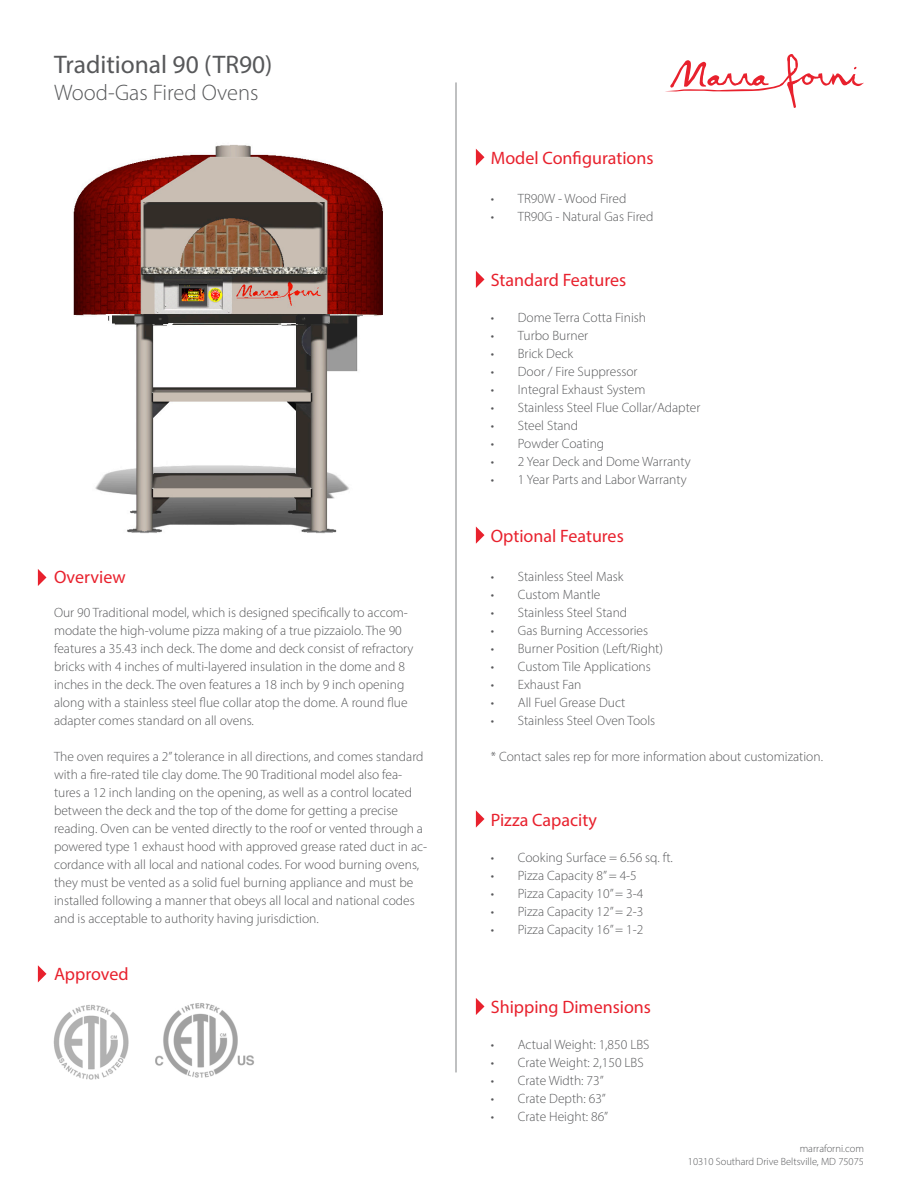
<style>
.page{position:relative;width:918px;height:1188px;background:#fff}
.page>*{position:absolute;margin:0;border:0;box-sizing:border-box;transform-origin:0 0}
.t1{font:25.5px "Myriad Pro";color:#57585a}
.t2{font:300 22.5px "Myriad Pro";color:#57585a}
.Sub_Paragraph_Header{font:18px "Myriad Pro";color:#e8212d}
.Sub_Paragraph{font:300 13.5px/18px "Myriad Pro";color:#57585a}
.t3{font:300 10.5px "Myriad Pro";color:#57585a}
</style>
<div class="page">
<svg style="left:665px;top:54px;width:199px;height:54px"></svg>
<svg style="left:38px;top:569px;width:8px;height:17px"></svg>
<svg style="left:38px;top:965px;width:8px;height:17px"></svg>
<svg style="left:476px;top:149px;width:8px;height:17px"></svg>
<svg style="left:476px;top:527px;width:8px;height:17px"></svg>
<svg style="left:476px;top:271px;width:8px;height:17px"></svg>
<svg style="left:476px;top:810px;width:8px;height:18px"></svg>
<svg style="left:476px;top:998px;width:8px;height:17px"></svg>
<hr style="left:456px;top:82px;width:1px;height:990px;background:#808285">
<img style="left:53px;top:1003px;width:201px;height:77px">
<img style="left:73px;top:145px;width:310px;height:389px">
<p class="t1" style="left:54px;top:49px;width:220px">Traditional 90 (TR90)</p>
<p class="t2" style="left:54px;top:79px;width:206px">Wood-Gas Fired Ovens</p>
<p class="Sub_Paragraph_Header" style="left:54px;top:565px;width:73px">Overview</p>
<p class="Sub_Paragraph" style="left:54px;top:603px;width:361px">Our 90 Traditional model, which is designed specifically to accom&shy;modate the high-volume pizza making of a true pizzaiolo. The 90 features a 35.43 inch deck. The dome and deck consist of refractory bricks with 4 inches of multi-layered insulation in the dome and 8 inches in the deck. The oven features a 18 inch by 9 inch opening along with a stainless steel flue collar atop the dome. A round flue adapter comes standard on all ovens.</p>
<p class="Sub_Paragraph" style="left:54px;top:747px;width:375px">The oven requires a 2” tolerance in all directions, and comes standard with a fire-rated tile clay dome. The 90 Traditional model also fea&shy;tures a 12 inch landing on the opening, as well as a control located between the deck and the top of the dome for getting a precise reading. Oven can be vented directly to the roof or vented through a powered type 1 exhaust hood with approved grease rated duct in ac&shy;cordance with all local and national codes. For wood burning ovens, they must be vented as a solid fuel burning appliance and must be installed following a manner that obeys all local and national codes and is acceptable to authority having jurisdiction.</p>
<p class="Sub_Paragraph_Header" style="left:54px;top:963px;width:76px">Approved</p>
<p class="Sub_Paragraph_Header" style="left:491px;top:147px;width:164px">Model Configurations</p>
<p class="Sub_Paragraph" style="left:491px;top:190px;width:137px">• TR90W - Wood Fired</p>
<p class="Sub_Paragraph" style="left:491px;top:208px;width:164px">• TR90G - Natural Gas Fired</p>
<p class="Sub_Paragraph_Header" style="left:491px;top:269px;width:137px">Standard Features</p>
<p class="Sub_Paragraph" style="left:491px;top:308px;width:157px">• Dome Terra Cotta Finish</p>
<p class="Sub_Paragraph" style="left:491px;top:326px;width:99px">• Turbo Burner</p>
<p class="Sub_Paragraph" style="left:491px;top:344px;width:84px">• Brick Deck</p>
<p class="Sub_Paragraph" style="left:491px;top:362px;width:148px">• Door / Fire Suppressor</p>
<p class="Sub_Paragraph" style="left:491px;top:380px;width:156px">• Integral Exhaust System</p>
<p class="Sub_Paragraph" style="left:491px;top:398px;width:211px">• Stainless Steel Flue Collar/Adapter</p>
<p class="Sub_Paragraph" style="left:491px;top:416px;width:89px">• Steel Stand</p>
<p class="Sub_Paragraph" style="left:491px;top:434px;width:115px">• Powder Coating</p>
<p class="Sub_Paragraph" style="left:491px;top:452px;width:201px">• 2 Year Deck and Dome Warranty</p>
<p class="Sub_Paragraph" style="left:491px;top:470px;width:197px">• 1 Year Parts and Labor Warranty</p>
<p class="Sub_Paragraph_Header" style="left:491px;top:525px;width:134px">Optional Features</p>
<p class="Sub_Paragraph" style="left:491px;top:568px;width:134px">• Stainless Steel Mask</p>
<p class="Sub_Paragraph" style="left:491px;top:586px;width:111px">• Custom Mantle</p>
<p class="Sub_Paragraph" style="left:491px;top:604px;width:138px">• Stainless Steel Stand</p>
<p class="Sub_Paragraph" style="left:491px;top:622px;width:159px">• Gas Burning Accessories</p>
<p class="Sub_Paragraph" style="left:491px;top:640px;width:174px">• Burner Position (Left/Right)</p>
<p class="Sub_Paragraph" style="left:491px;top:658px;width:162px">• Custom Tile Applications</p>
<p class="Sub_Paragraph" style="left:491px;top:676px;width:92px">• Exhaust Fan</p>
<p class="Sub_Paragraph" style="left:491px;top:694px;width:136px">• All Fuel Grease Duct</p>
<p class="Sub_Paragraph" style="left:491px;top:712px;width:166px">• Stainless Steel Oven Tools</p>
<p class="Sub_Paragraph" style="left:491px;top:748px;width:334px">* Contact sales rep for more information about customization.</p>
<p class="Sub_Paragraph_Header" style="left:491px;top:809px;width:108px">Pizza Capacity</p>
<p class="Sub_Paragraph" style="left:491px;top:848px;width:184px">• Cooking Surface = 6.56 sq. ft.</p>
<p class="Sub_Paragraph" style="left:491px;top:866px;width:148px">• Pizza Capacity 8” = 4-5</p>
<p class="Sub_Paragraph" style="left:491px;top:884px;width:154px">• Pizza Capacity 10” = 3-4</p>
<p class="Sub_Paragraph" style="left:491px;top:902px;width:154px">• Pizza Capacity 12” = 2-3</p>
<p class="Sub_Paragraph" style="left:491px;top:920px;width:154px">• Pizza Capacity 16” = 1-2</p>
<p class="Sub_Paragraph_Header" style="left:491px;top:996px;width:162px">Shipping Dimensions</p>
<p class="Sub_Paragraph" style="left:491px;top:1036px;width:160px">• Actual Weight: 1,850 LBS</p>
<p class="Sub_Paragraph" style="left:491px;top:1054px;width:154px">• Crate Weight: 2,150 LBS</p>
<p class="Sub_Paragraph" style="left:491px;top:1072px;width:114px">• Crate Width: 73”</p>
<p class="Sub_Paragraph" style="left:491px;top:1090px;width:117px">• Crate Depth: 63”</p>
<p class="Sub_Paragraph" style="left:491px;top:1108px;width:119px">• Crate Height: 86”</p>
<p class="t3" style="left:800px;top:1142px;width:66px">marraforni.com</p>
<p class="t3" style="left:688px;top:1155px;width:178px">10310 Southard Drive Beltsville, MD 75075</p>
</div>
